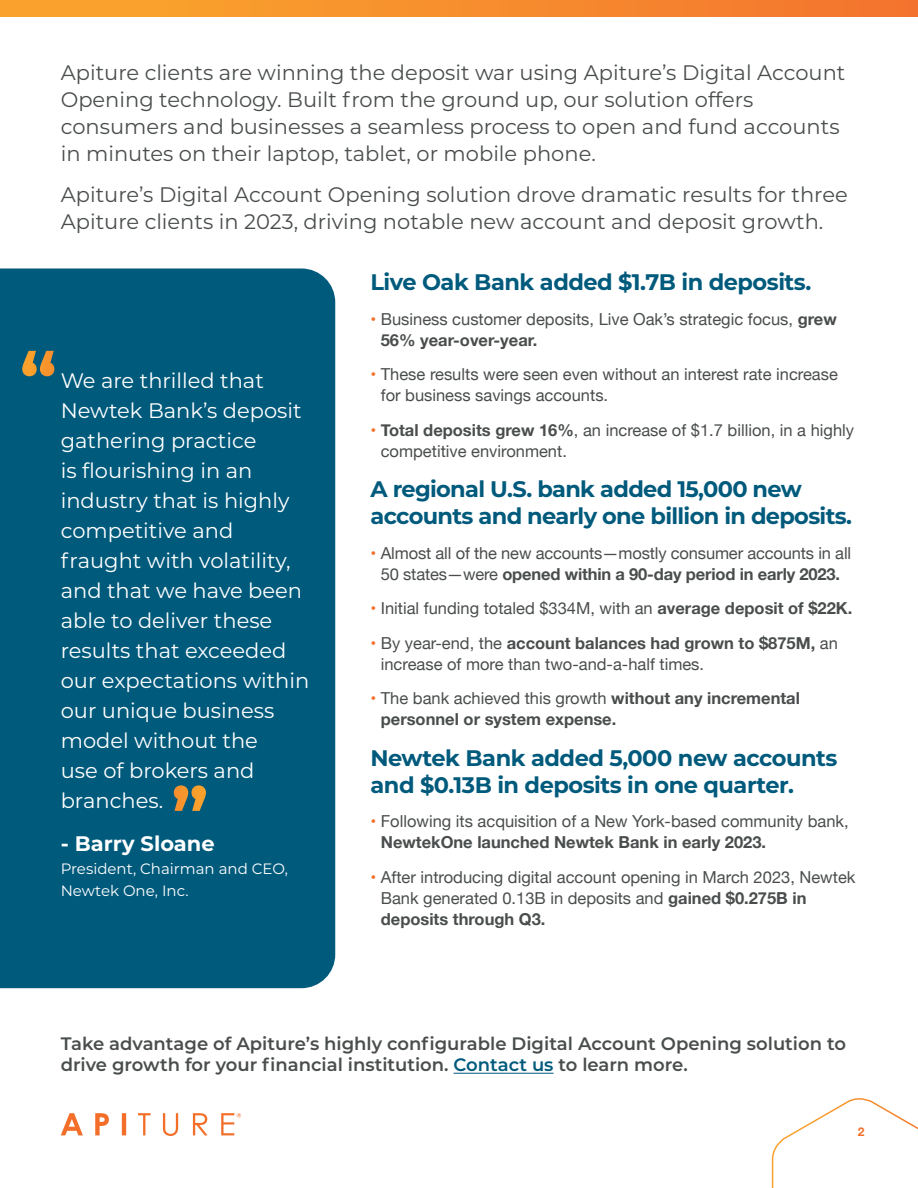
<style>
.page{position:relative;width:918px;height:1188px;background:#fff}
.page>*{position:absolute;margin:0;border:0;box-sizing:border-box;transform-origin:0 0}
.t1{font:700 75px "Montserrat";color:#fff}
.t2{font:700 22.5px/27px "Montserrat";letter-spacing:-.02em;color:#005a7c}
.t3{font:21px/27px "Montserrat";color:#4a4d4d}
.t4{font:21px/30px "Montserrat";color:#fff}
.t5{font:700 21px "Montserrat";color:#fff}
.t6{font:600 18px/21.6px "Montserrat";color:#4a4d4d}
.t7{font:16.5px/21px "Helvetica Neue";color:#4a4d4d}
.t8{font:700 16.5px/21px "Helvetica Neue";color:#4a4d4d}
.t9{font:15px/22.5px "Montserrat";color:#fff}
.t10{font:700 12px "Helvetica Neue";color:#f36e29}
.s1{color:#f36e29}
.s2{font-weight:700}
.s3{font-weight:400;color:#f36e29}
.s4{font-weight:400}
.s5{color:#005a7c}
</style>
<div class="page">
<div style="left:0;top:268px;width:335px;height:720px;background:#005a7c"></div>
<hr style="left:454px;top:1073px;width:100px;height:1px;background:#005a7c">
<div style="left:0;top:0;width:918px;height:17px;background:linear-gradient(to right,#faa72c,#f3742f)"></div>
<svg style="left:61px;top:1113px;width:180px;height:23px"></svg>
<svg style="left:771px;top:1098px;width:147px;height:90px"></svg>
<p class="t3" style="left:61px;top:58px;width:786px">Apiture clients are winning the deposit war using Apiture’s Digital Account Opening technology. Built from the ground up, our solution offers consumers and businesses a seamless process to open and fund accounts in minutes on their laptop, tablet, or mobile phone.</p>
<p class="t3" style="left:61px;top:180px;width:789px">Apiture’s Digital Account Opening solution drove dramatic results for three<br>Apiture clients in 2023, driving notable new account and deposit growth.</p>
<h1 class="t1" style="left:20px;top:326px;width:39px">“</h1>
<p class="t4" style="left:61px;top:364px;width:250px">We are thrilled that<br>Newtek Bank’s deposit gathering practice<br>is flourishing in an industry that is highly competitive and fraught with volatility, and that we have been able to deliver these results that exceeded our expectations within our unique business model without the<br>use of brokers and branches.</p>
<p class="t5" style="left:61px;top:829px;width:156px">- Barry Sloane</p>
<p class="t9" style="left:61px;top:856px;width:229px">President, Chairman and CEO,<br>Newtek One, Inc.</p>
<h1 class="t1" style="left:209px;top:836px;width:39px;rotate:-180deg">“</h1>
<h2 class="t2" style="left:370px;top:268px;width:442px">Live Oak Bank added $1.7B in deposits.</h2>
<p class="t7" style="left:381px;top:309px;width:457px;text-indent:-10px"><span class="s1">•</span> Business customer deposits, Live Oak’s strategic focus, <span class="s2">grew<br>56% year-over-year.</span></p>
<p class="t7" style="left:381px;top:365px;width:459px;text-indent:-10px"><span class="s1">•</span> These results were seen even without an interest rate increase for business savings accounts.</p>
<p class="t7" style="left:381px;top:420px;width:475px;text-indent:-10px"><span class="s1">•</span> <span class="s2">Total deposits grew 16%</span>, an increase of $1.7 billion, in a highly competitive environment.</p>
<h2 class="t2" style="left:370px;top:475px;width:483px">A regional U.S. bank added 15,000 new accounts and nearly one billion in deposits.</h2>
<p class="t7" style="left:370px;top:543px;width:482px;text-align:center"><span class="s1">•</span> Almost all of the new accounts—mostly consumer accounts in all<br>50 states—were <span class="s2">opened within a 90-day period in early 2023.</span></p>
<p class="t7" style="left:370px;top:599px;width:483px"><span class="s1">•</span> Initial funding totaled $334M, with an <span class="s2">average deposit of $22K.</span></p>
<p class="t7" style="left:381px;top:633px;width:459px;text-indent:-10px"><span class="s1">•</span> By year-end, the <span class="s2">account balances had grown to $875M,</span> an increase of more than two-and-a-half times.</p>
<p class="t8" style="left:381px;top:688px;width:421px;text-indent:-10px"><span class="s3">•</span> <span class="s4">The bank achieved this growth</span> without any incremental personnel or system expense.</p>
<h2 class="t2" style="left:370px;top:743px;width:469px">Newtek Bank added 5,000 new accounts and $0.13B in deposits in one quarter.</h2>
<p class="t7" style="left:381px;top:812px;width:469px;text-indent:-10px"><span class="s1">•</span> Following its acquisition of a New York-based community bank,<br><span class="s2">NewtekOne launched Newtek Bank in early 2023.</span></p>
<p class="t7" style="left:381px;top:867px;width:476px;text-indent:-10px"><span class="s1">•</span> After introducing digital account opening in March 2023, Newtek<br>Bank generated 0.13B in deposits and <span class="s2">gained $0.275B in deposits through Q3.</span></p>
<p class="t6" style="left:61px;top:1032px;width:787px">Take advantage of Apiture’s highly configurable Digital Account Opening solution to drive growth for your financial institution. <span class="s5">Contact us</span> to learn more.</p>
<p class="t10" style="left:858px;top:1123px;width:8px">2</p>
</div>
